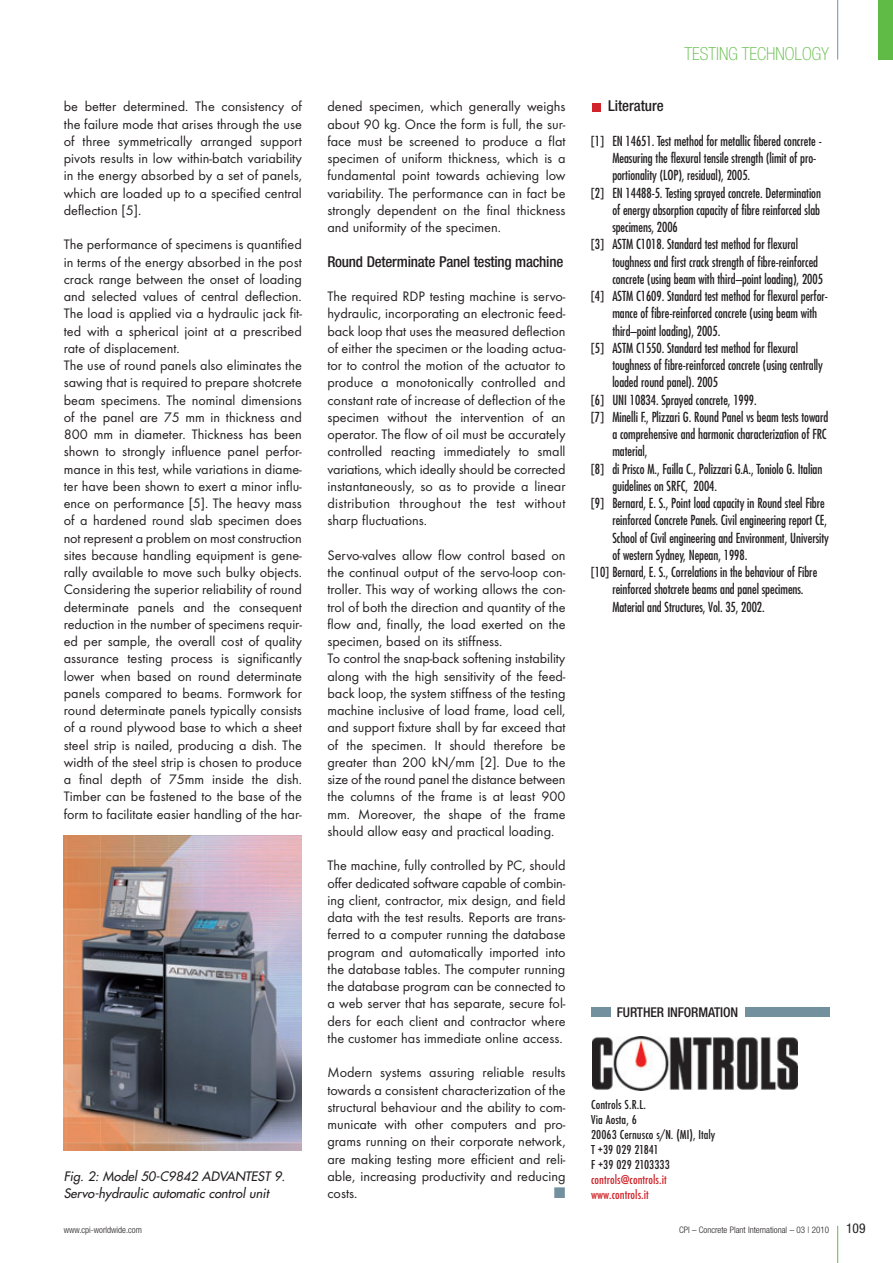
<style>
.page{position:relative;width:893px;height:1263px;background:#fff}
.page>*{position:absolute;margin:0;border:0;box-sizing:border-box;transform-origin:0 0}
.t1{font:100 condensed 18px "Helvetica Neue";color:#60bb46}
.t2{font:500 condensed 15px "Helvetica Neue";letter-spacing:-.015em;color:#231f20}
.t3{font:14.25px/17.2px "Futura T";color:#231f20;text-align:justify}
.t4{font:14.25px "European Pi Three";color:#73909f}
.t5{font:condensed 13.5px "Futura";letter-spacing:-.005em;color:#231f20;scale:.95 1}
.t6{font:500 condensed 13.5px/15px "Futura T";letter-spacing:.005em;color:#231f20}
.t7{font:500 condensed 13.5px/15px "Futura T";letter-spacing:.005em;color:#d1232a}
.t8{font:500 condensed 13.5px "Helvetica Neue";letter-spacing:-.01em;color:#231f20}
.t9{font:condensed 13.5px "Helvetica Neue";color:#231f20}
.t10{font:italic 12.75px/17.2px "Futura";color:#231f20}
.t11{font:300 condensed 9px "Helvetica Neue";color:#231f20}
</style>
<div class="page">
<hr style="left:837px;top:1226px;width:1px;height:37px;background:#60bb46">
<hr style="left:837px;top:0;width:1px;height:60px;background:#73909f">
<div style="left:878px;top:0;width:15px;height:60px;background:#60bb46"></div>
<div style="left:593px;top:103px;width:8px;height:8px;background:#d1232a"></div>
<img style="left:593px;top:1036px;width:204px;height:55px">
<div style="left:591px;top:1007px;width:19px;height:10px;background:#73909f"></div>
<div style="left:745px;top:1007px;width:84px;height:10px;background:#73909f"></div>
<img style="left:64px;top:836px;width:238px;height:315px">
<p class="t3" style="left:64px;top:99px;width:240px">be better determined. The consistency of the failure mode that arises through the use of three symmetrically arranged support pivots results in low within-batch variability in the energy absorbed by a set of panels, which are loaded up to a specified central deflection [5].</p>
<p class="t3" style="left:64px;top:237px;width:240px;text-align:left">The performance of specimens is quantified in terms of the energy absorbed in the post crack range between the onset of loading and selected values of central deflection.<br>The load is applied via a hydraulic jack fit&shy;ted with a spherical joint at a prescribed rate of displacement.<br>The use of round panels also eliminates the sawing that is required to prepare shotcrete beam specimens. The nominal dimensions of the panel are 75 mm in thickness and 800 mm in diameter. Thickness has been shown to strongly influence panel perfor&shy;mance in this test, while variations in diame&shy;ter have been shown to exert a minor influ&shy;ence on performance [5]. The heavy mass of a hardened round slab specimen does not represent a problem on most construction sites because handling equipment is gene&shy;rally available to move such bulky objects.<br>Considering the superior reliability of round determinate panels and the consequent reduction in the number of specimens requir - ed per sample, the overall cost of quality assurance testing process is significantly lower when based on round determinate panels compared to beams. Formwork for round determinate panels typically consists of a round plywood base to which a sheet steel strip is nailed, producing a dish. The width of the steel strip is chosen to produce a final depth of 75mm inside the dish.<br>Timber can be fastened to the base of the form to facilitate easier handling of the har-</p>
<p class="t10" style="left:64px;top:1168px;width:225px">Fig. 2: Model 50-C9842 ADVANTEST 9.<br>Servo-hydraulic automatic control unit</p>
<p class="t3" style="left:327px;top:99px;width:240px">dened specimen, which generally weighs about 90 kg. Once the form is full, the sur&shy;face must be screened to produce a flat specimen of uniform thickness, which is a fundamental point towards achieving low variability. The performance can in fact be strongly dependent on the final thickness and uniformity of the specimen.</p>
<p class="t2" style="left:327px;top:256px;width:237px">Round Determinate Panel testing machine</p>
<p class="t3" style="left:327px;top:289px;width:240px">The required RDP testing machine is servo&shy;hydraulic, incorporating an electronic feed&shy;back loop that uses the measured deflection of either the specimen or the loading actua&shy;tor to control the motion of the actuator to produce a monotonically controlled and constant rate of increase of deflection of the specimen without the intervention of an operator. The flow of oil must be accurately controlled reacting immediately to small variations, which ideally should be corrected instantaneously, so as to provide a linear distribution throughout the test without sharp fluctuations.</p>
<p class="t3" style="left:327px;top:548px;width:240px;text-align:left">Servo-valves allow flow control based on the continual output of the servo-loop con&shy;troller. This way of working allows the con&shy;trol of both the direction and quantity of the flow and, finally, the load exerted on the specimen, based on its stiffness.<br>To control the snap-back softening instability along with the high sensitivity of the feed&shy;back loop, the system stiffness of the testing machine inclusive of load frame, load cell, and support fixture shall by far exceed that of the specimen. It should therefore be greater than 200 kN/mm [2]. Due to the size of the round panel the distance between the columns of the frame is at least 900 mm. Moreover, the shape of the frame should allow easy and practical loading.</p>
<p class="t3" style="left:327px;top:858px;width:240px">The machine, fully controlled by PC, should offer dedicated software capable of combin&shy;ing client, contractor, mix design, and field data with the test results. Reports are trans&shy;ferred to a computer running the database program and automatically imported into the database tables. The computer running the database program can be connected to a web server that has separate, secure fol&shy;ders for each client and contractor where the customer has immediate online access.</p>
<p class="t3" style="left:327px;top:1065px;width:240px">Modern systems assuring reliable results towards a consistent characterization of the structural behaviour and the ability to com&shy;municate with other computers and pro&shy;grams running on their corporate network, are making testing more efficient and reli&shy;able, increasing productivity and reducing costs.</p>
<p class="t4" style="left:554px;top:1185px;width:13px">-</p>
<p class="t1" style="left:684px;top:47px;width:146px">TESTING TECHNOLOGY</p>
<p class="t2" style="left:608px;top:101px;width:57px">Literature</p>
<p class="t5" style="left:591px;top:135px;width:244px">[1] EN 14651. Test method for metallic fibered concrete -</p>
<p class="t5" style="left:612px;top:152px;width:216px">Measuring the flexural tensile strength (limit of pro-</p>
<p class="t5" style="left:612px;top:169px;width:147px">portionality (LOP), residual), 2005.</p>
<p class="t5" style="left:591px;top:186px;width:243px">[2] EN 14488-5. Testing sprayed concrete. Determination</p>
<p class="t5" style="left:612px;top:204px;width:220px">of energy absorption capacity of fibre reinforced slab</p>
<p class="t5" style="left:612px;top:221px;width:70px">specimens, 2006</p>
<p class="t5" style="left:591px;top:238px;width:219px">[3] ASTM C1018. Standard test method for flexural</p>
<p class="t5" style="left:612px;top:255px;width:218px">toughness and first crack strength of fibre-reinforced</p>
<p class="t5" style="left:612px;top:273px;width:223px">concrete (using beam with third–point loading), 2005</p>
<p class="t5" style="left:591px;top:290px;width:251px">[4] ASTM C1609. Standard test method for flexural perfor-</p>
<p class="t5" style="left:612px;top:307px;width:217px">mance of fibre-reinforced concrete (using beam with</p>
<p class="t5" style="left:612px;top:324px;width:115px">third–point loading), 2005.</p>
<p class="t5" style="left:591px;top:342px;width:219px">[5] ASTM C1550. Standard test method for flexural</p>
<p class="t5" style="left:612px;top:359px;width:223px">toughness of fibre-reinforced concrete (using centrally</p>
<p class="t5" style="left:612px;top:376px;width:113px">loaded round panel). 2005</p>
<p class="t5" style="left:591px;top:393px;width:176px">[6] UNI 10834. Sprayed concrete, 1999.</p>
<p class="t5" style="left:591px;top:411px;width:251px">[7] Minelli F., Plizzari G. Round Panel vs beam tests toward</p>
<p class="t5" style="left:612px;top:428px;width:227px">a comprehensive and harmonic characterization of FRC</p>
<p class="t5" style="left:612px;top:445px;width:38px">material,</p>
<p class="t5" style="left:591px;top:462px;width:245px">[8] di Prisco M., Failla C., Polizzari G.A., Toniolo G. Italian</p>
<p class="t5" style="left:612px;top:480px;width:112px">guidelines on SRFC, 2004.</p>
<p class="t5" style="left:591px;top:497px;width:248px">[9] Bernard, E. S., Point load capacity in Round steel Fibre</p>
<p class="t5" style="left:612px;top:514px;width:227px">reinforced Concrete Panels. Civil engineering report CE,</p>
<p class="t5" style="left:612px;top:531px;width:230px">School of Civil engineering and Environment, University</p>
<p class="t5" style="left:612px;top:549px;width:144px">of western Sydney, Nepean, 1998.</p>
<p class="t5" style="left:591px;top:566px;width:240px">[10] Bernard, E. S., Correlations in the behaviour of Fibre</p>
<p class="t5" style="left:612px;top:583px;width:203px">reinforced shotcrete beams and panel specimens.</p>
<p class="t5" style="left:612px;top:600px;width:162px">Material and Structures, Vol. 35, 2002.</p>
<p class="t8" style="left:617px;top:1007px;width:123px">FURTHER INFORMATION</p>
<p class="t6" style="left:591px;top:1098px;width:126px">Controls S.R.L.<br>Via Aosta, 6<br>20063 Cernusco s/N. (MI), Italy<br>T +39 029 21841<br>F +39 029 2103333</p>
<p class="t7" style="left:591px;top:1173px;width:77px">controls@controls.it www.controls.it</p>
<p class="t11" style="left:64px;top:1226px;width:80px">www.cpi-worldwide.com</p>
<p class="t11" style="left:679px;top:1226px;width:152px">CPI – Concrete Plant International – 03 | 2010</p>
<p class="t9" style="left:846px;top:1223px;width:21px">109</p>
</div>
